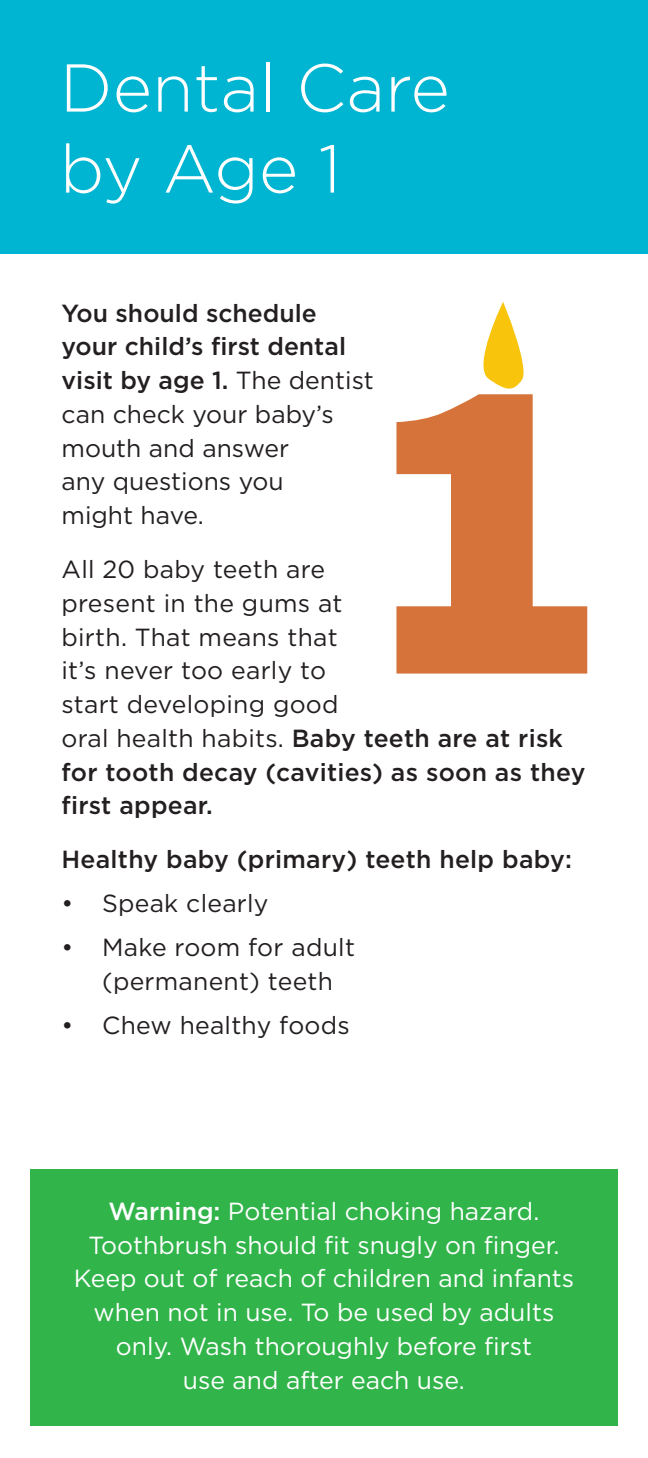
<style>
.page{position:relative;width:648px;height:1458px;background:#fff}
.page>*{position:absolute;margin:0;border:0;box-sizing:border-box;transform-origin:0 0}
.t1{font:300 67.5px/81px "Gotham";color:#fff}
.t2{font:24.75px/33.8px "Gotham";letter-spacing:.01em;color:#231f20}
.t3{font:24.75px/33.8px "Gotham";color:#fff;text-align:center}
.t4{font:500 24.75px "Gotham";letter-spacing:.01em;color:#231f20}
.s1{font-weight:500}
</style>
<div class="page">
<div style="left:0;top:0;width:648px;height:253px;background:#00b5d1"></div>
<div style="left:30px;top:1170px;width:588px;height:256px;background:#31b44a"></div>
<svg style="left:396px;top:394px;width:191px;height:280px;fill:#d5733a"></svg>
<svg style="left:483px;top:302px;width:41px;height:87px"></svg>
<p class="t1" style="left:60px;top:45px;width:392px">Dental Care by Age 1</p>
<p class="t2" style="left:62px;top:295px;width:314px"><span class="s1">You should schedule your child’s first dental visit by age 1.</span> The dentist can check your baby’s mouth and answer<br>any questions you<br>might have.</p>
<p class="t2" style="left:62px;top:552px;width:525px">All 20 baby teeth are<br>present in the gums at<br>birth. That means that<br>it’s never too early to<br>start developing good<br>oral health habits. <span class="s1">Baby teeth are at risk for tooth decay (cavities) as soon as they first appear.</span></p>
<p class="t4" style="left:62px;top:843px;width:512px">Healthy baby (primary) teeth help baby:</p>
<p class="t2" style="left:62px;top:886px;width:209px">• Speak clearly</p>
<p class="t2" style="left:102px;top:930px;width:254px;text-indent:-40px">• Make room for adult (permanent) teeth</p>
<p class="t2" style="left:62px;top:1008px;width:290px">• Chew healthy foods</p>
<p class="t3" style="left:74px;top:1194px;width:502px"><span class="s1">Warning:</span> Potential choking hazard.<br>Toothbrush should fit snugly on finger.<br>Keep out of reach of children and infants when not in use. To be used by adults only. Wash thoroughly before first<br>use and after each use.</p>
</div>
